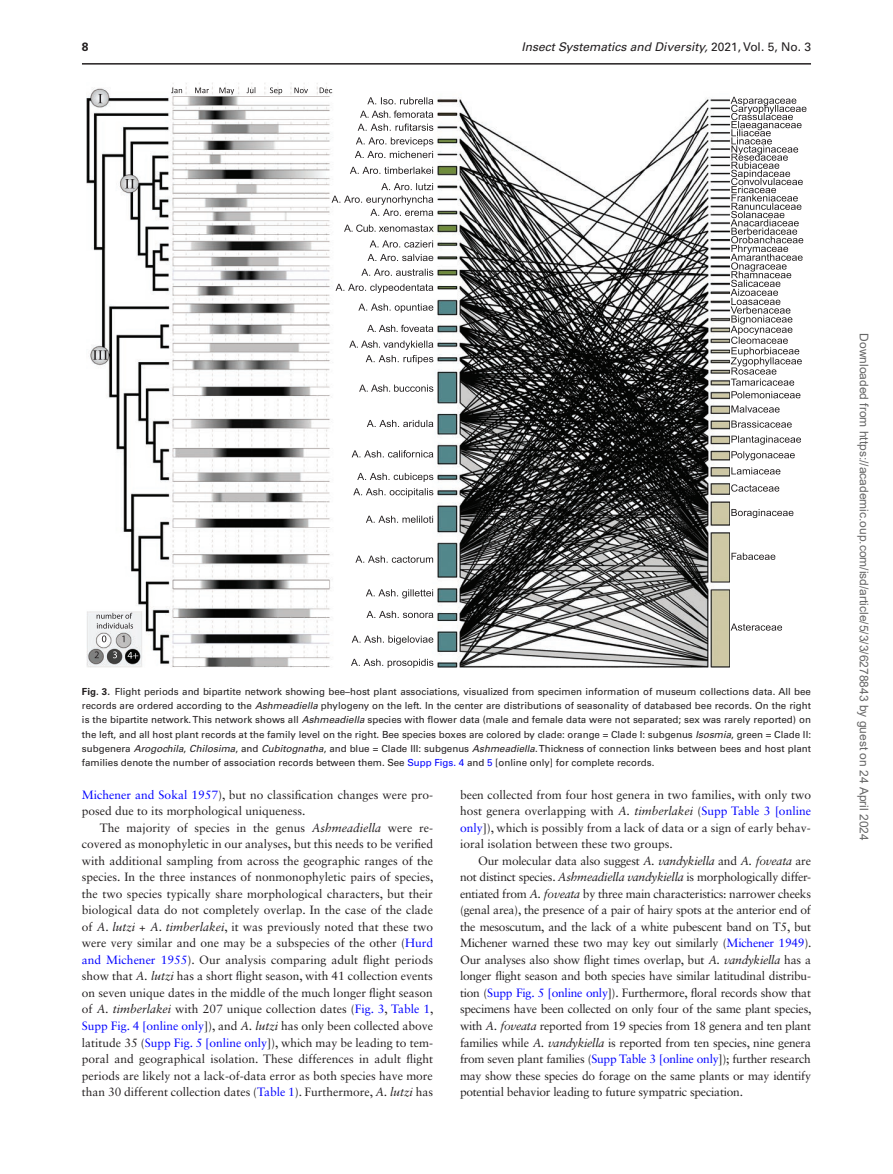
<style>
.page{position:relative;width:893px;height:1174px;background:#fff}
.page>*{position:absolute;margin:0;border:0;box-sizing:border-box;transform-origin:0 0}
.t1{font:12px/16.5px "Sabon LT Std";color:#231f20;text-align:justify}
.t2{font:12px "Arial";color:#666}
.t3{font:italic 12px "Univers LT Std";color:#231f20}
.t4{font:700 12px "Univers LT Std";color:#231f20}
.t5{font:9.75px/14.2px "Univers LT Std";color:#231f20;text-align:justify}
.s1{font-style:normal}
.s2{font-weight:700}
.s3{font-style:italic}
.s4{color:#00f}
</style>
<div class="page">
<hr style="left:82px;top:63px;width:729px;height:2px;background:#231f20">
<img style="left:86px;top:82px;width:644px;height:585px">
<svg style="left:113px;top:651px;width:4px;height:7px"></svg>
<svg style="left:128px;top:652px;width:10px;height:6px"></svg>
<svg style="left:731px;top:97px;width:75px;height:301px"></svg>
<svg style="left:731px;top:405px;width:49px;height:7px"></svg>
<svg style="left:731px;top:420px;width:61px;height:8px"></svg>
<svg style="left:731px;top:435px;width:70px;height:10px"></svg>
<svg style="left:731px;top:451px;width:64px;height:9px"></svg>
<svg style="left:731px;top:467px;width:49px;height:7px"></svg>
<svg style="left:731px;top:484px;width:48px;height:7px"></svg>
<svg style="left:731px;top:509px;width:62px;height:9px"></svg>
<svg style="left:731px;top:553px;width:44px;height:7px"></svg>
<svg style="left:731px;top:623px;width:51px;height:7px"></svg>
<svg style="left:367px;top:97px;width:66px;height:7px"></svg>
<svg style="left:360px;top:111px;width:73px;height:7px"></svg>
<svg style="left:358px;top:124px;width:75px;height:7px"></svg>
<svg style="left:355px;top:137px;width:78px;height:21px"></svg>
<svg style="left:350px;top:167px;width:83px;height:7px"></svg>
<svg style="left:381px;top:183px;width:52px;height:7px"></svg>
<svg style="left:332px;top:196px;width:101px;height:20px"></svg>
<svg style="left:344px;top:224px;width:90px;height:8px"></svg>
<svg style="left:370px;top:240px;width:63px;height:7px"></svg>
<svg style="left:368px;top:254px;width:65px;height:7px"></svg>
<svg style="left:361px;top:269px;width:72px;height:7px"></svg>
<svg style="left:336px;top:284px;width:97px;height:9px"></svg>
<svg style="left:358px;top:303px;width:75px;height:9px"></svg>
<svg style="left:367px;top:325px;width:66px;height:7px"></svg>
<svg style="left:349px;top:340px;width:84px;height:24px"></svg>
<svg style="left:359px;top:384px;width:74px;height:8px"></svg>
<svg style="left:367px;top:420px;width:66px;height:7px"></svg>
<svg style="left:352px;top:450px;width:81px;height:7px"></svg>
<svg style="left:357px;top:473px;width:76px;height:9px"></svg>
<svg style="left:353px;top:488px;width:80px;height:9px"></svg>
<svg style="left:366px;top:516px;width:67px;height:7px"></svg>
<svg style="left:355px;top:555px;width:78px;height:8px"></svg>
<svg style="left:366px;top:589px;width:67px;height:9px"></svg>
<svg style="left:366px;top:611px;width:67px;height:7px"></svg>
<svg style="left:352px;top:635px;width:81px;height:9px"></svg>
<svg style="left:351px;top:659px;width:82px;height:9px"></svg>
<svg style="left:102px;top:635px;width:4px;height:7px"></svg>
<svg style="left:122px;top:635px;width:2px;height:7px"></svg>
<svg style="left:95px;top:651px;width:4px;height:7px"></svg>
<svg style="left:97px;top:613px;width:36px;height:15px"></svg>
<svg style="left:171px;top:87px;width:11px;height:6px"></svg>
<svg style="left:195px;top:88px;width:14px;height:5px"></svg>
<svg style="left:219px;top:88px;width:15px;height:7px"></svg>
<svg style="left:247px;top:87px;width:9px;height:6px"></svg>
<svg style="left:270px;top:87px;width:12px;height:8px"></svg>
<svg style="left:294px;top:88px;width:14px;height:5px"></svg>
<svg style="left:320px;top:88px;width:12px;height:5px"></svg>
<svg style="left:93px;top:350px;width:15px;height:10px"></svg>
<svg style="left:98px;top:94px;width:5px;height:9px"></svg>
<svg style="left:125px;top:179px;width:10px;height:9px"></svg>
<p class="t4" style="left:82px;top:40px;width:8px">8</p>
<p class="t3" style="left:521px;top:40px;width:291px">Insect Systematics and Diversity, <span class="s1">2021, Vol. 5, No. 3</span></p>
<p class="t5" style="left:82px;top:684px;width:731px"><span class="s2">Fig. 3.</span> Flight periods and bipartite network showing bee–host plant associations, visualized from specimen information of museum collections data. All bee records are ordered according to the <span class="s3">Ashmeadiella</span> phylogeny on the left. In the center are distributions of seasonality of databased bee records. On the right is the bipartite network. This network shows all <span class="s3">Ashmeadiella</span> species with flower data (male and female data were not separated; sex was rarely reported) on the left, and all host plant records at the family level on the right. Bee species boxes are colored by clade: orange = Clade I: subgenus <span class="s3">Isosmia</span>, green = Clade II: subgenera <span class="s3">Arogochila</span>, <span class="s3">Chilosima</span>, and <span class="s3">Cubitognatha</span>, and blue = Clade III: subgenus <span class="s3">Ashmeadiella</span>. Thickness of connection links between bees and host plant families denote the number of association records between them. See <span class="s4">Supp Figs. 4</span> and <span class="s4">5</span> [online only] for complete records.</p>
<p class="t1" style="left:82px;top:786px;width:353px"><span class="s4">Michener and Sokal 1957</span>), but no classification changes were pro&shy;posed due to its morphological uniqueness.</p>
<p class="t1" style="left:82px;top:819px;width:353px;text-indent:18px">The majority of species in the genus <span class="s3">Ashmeadiella</span> were re&shy;covered as monophyletic in our analyses, but this needs to be verified with additional sampling from across the geographic ranges of the species. In the three instances of nonmonophyletic pairs of species, the two species typically share morphological characters, but their biological data do not completely overlap. In the case of the clade of <span class="s3">A</span>. <span class="s3">lutzi</span> + <span class="s3">A</span>. <span class="s3">timberlakei</span>, it was previously noted that these two were very similar and one may be a subspecies of the other (<span class="s4">Hurd and Michener 1955</span>). Our analysis comparing adult flight periods show that <span class="s3">A. lutzi</span> has a short flight season, with 41 collection events on seven unique dates in the middle of the much longer flight season of <span class="s3">A. timberlakei</span> with 207 unique collection dates (<span class="s4">Fig. 3</span>, <span class="s4">Table 1</span>, <span class="s4">Supp Fig. 4 [online only</span>]), and <span class="s3">A. lutzi</span> has only been collected above latitude 35 (<span class="s4">Supp Fig. 5 [online only</span>]), which may be leading to tem&shy;poral and geographical isolation. These differences in adult flight periods are likely not a lack-of-data error as both species have more than 30 different collection dates (<span class="s4">Table 1</span>). Furthermore, <span class="s3">A. lutzi</span> has</p>
<p class="t1" style="left:460px;top:786px;width:353px">been collected from four host genera in two families, with only two host genera overlapping with <span class="s3">A. timberlakei</span> (<span class="s4">Supp Table 3 [online only</span>]), which is possibly from a lack of data or a sign of early behav&shy;ioral isolation between these two groups.</p>
<p class="t1" style="left:460px;top:852px;width:353px;text-indent:18px">Our molecular data also suggest <span class="s3">A. vandykiella</span> and <span class="s3">A. foveata</span> are not distinct species. <span class="s3">Ashmeadiella vandykiella</span> is morphologically differ&shy;entiated from <span class="s3">A. foveata</span> by three main characteristics: narrower cheeks (genal area), the presence of a pair of hairy spots at the anterior end of the mesoscutum, and the lack of a white pubescent band on T5, but Michener warned these two may key out similarly (<span class="s4">Michener 1949</span>).<br>Our analyses also show flight times overlap, but <span class="s3">A. vandykiella</span> has a longer flight season and both species have similar latitudinal distribu&shy;tion (<span class="s4">Supp Fig. 5 [online only</span>]). Furthermore, floral records show that specimens have been collected on only four of the same plant species, with <span class="s3">A. foveata</span> reported from 19 species from 18 genera and ten plant families while <span class="s3">A. vandykiella</span> is reported from ten species, nine genera from seven plant families (<span class="s4">Supp Table 3 [online only</span>]); further research may show these species do forage on the same plants or may identify potential behavior leading to future sympatric speciation.</p>
<p class="t2" style="left:868px;top:333px;width:509px;rotate:90deg">Downloaded from https://academic.oup.com/isd/article/5/3/3/6278843 by guest on 24 April 2024</p>
</div>
